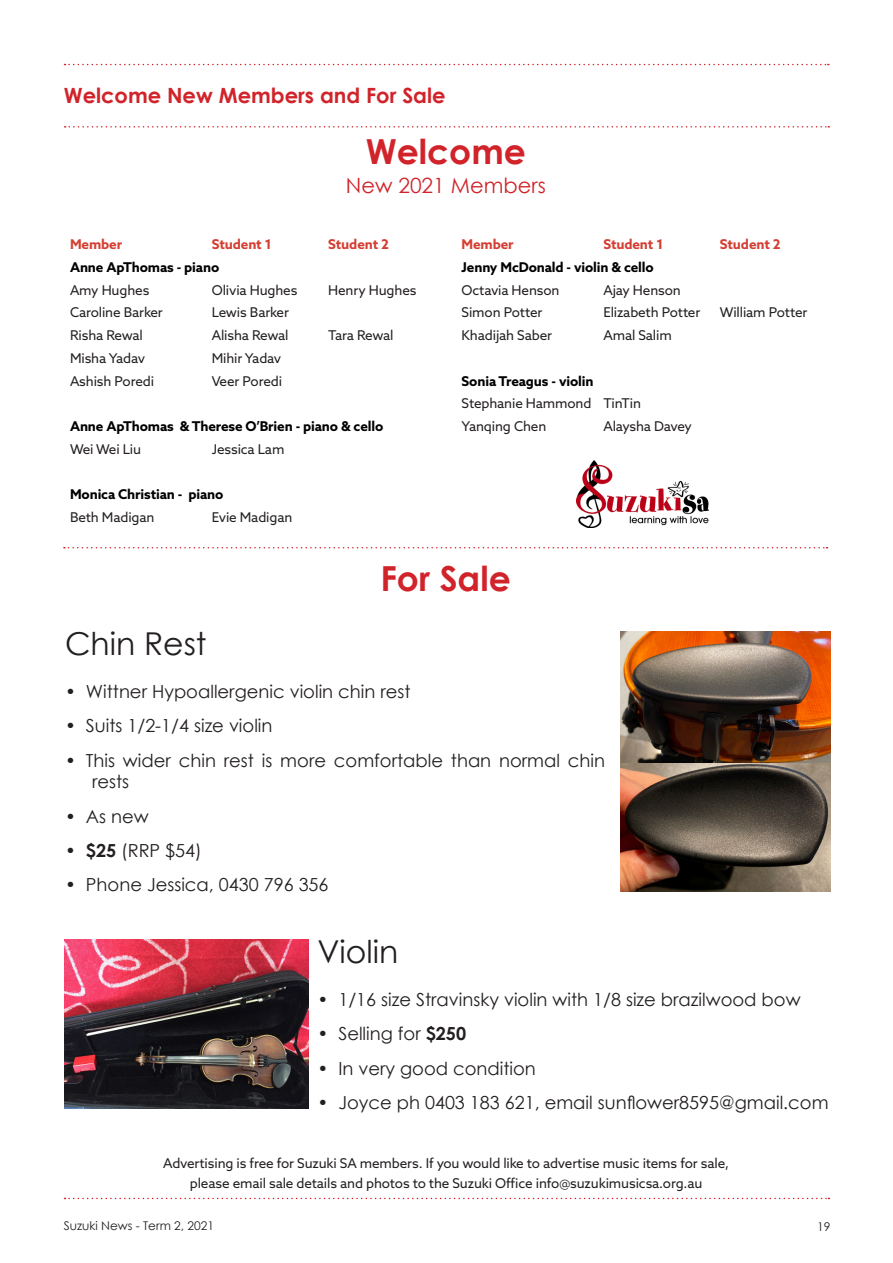
<style>
.page{position:relative;width:893px;height:1263px;background:#fff}
.page>*{position:absolute;margin:0;border:0;box-sizing:border-box;transform-origin:0 0}
.Body{font:700 34.5px "Century Gothic";color:#d1232a}
.t1{font:31.5px "Century Gothic";color:#231f20}
.Body_Emilie{font:700 21px "Century Gothic";color:#d1232a}
.Body-2{font:21px "Century Gothic";color:#d1232a}
.t2{font:18px/21.6px "Century Gothic";color:#231f20}
.t3{font:13.5px "Azo Sans";letter-spacing:-.01em;color:#231f20}
.t4{font:700 13.5px "Azo Sans";letter-spacing:-.01em;color:#000}
.Body_Emilie-2{font:700 13.5px "Azo Sans";letter-spacing:-.01em;color:#d53f33}
.t5{font:13.5px "Azo Sans";letter-spacing:-.03em;color:#231f20}
.t6{font:12px "Century Gothic";color:#231f20}
.s1{font-weight:700}
</style>
<div class="page">
<svg style="left:65px;top:1198px;width:764px;height:1px"></svg>
<svg style="left:65px;top:126px;width:764px;height:2px"></svg>
<svg style="left:65px;top:64px;width:764px;height:1px"></svg>
<img style="left:576px;top:460px;width:132px;height:68px">
<img style="left:621px;top:631px;width:209px;height:132px">
<img style="left:621px;top:763px;width:209px;height:128px">
<img style="left:64px;top:939px;width:245px;height:170px">
<svg style="left:64px;top:547px;width:764px;height:1px"></svg>
<p class="Body_Emilie" style="left:64px;top:80px;width:383px">Welcome New Members and For Sale</p>
<p class="Body" style="left:366px;top:126px;width:162px">Welcome</p>
<p class="Body-2" style="left:346px;top:171px;width:201px">New 2021 Members</p>
<p class="Body_Emilie-2" style="left:70px;top:236px;width:54px">Member</p>
<p class="Body_Emilie-2" style="left:212px;top:236px;width:61px">Student 1</p>
<p class="Body_Emilie-2" style="left:328px;top:236px;width:62px">Student 2</p>
<p class="t4" style="left:70px;top:258px;width:151px">Anne ApThomas - piano</p>
<p class="t3" style="left:70px;top:281px;width:81px">Amy Hughes</p>
<p class="t3" style="left:212px;top:281px;width:87px">Olivia Hughes</p>
<p class="t3" style="left:328px;top:281px;width:90px">Henry Hughes</p>
<p class="t3" style="left:70px;top:304px;width:94px">Caroline Barker</p>
<p class="t3" style="left:212px;top:304px;width:79px">Lewis Barker</p>
<p class="t3" style="left:70px;top:326px;width:74px">Risha Rewal</p>
<p class="t3" style="left:212px;top:326px;width:78px">Alisha Rewal</p>
<p class="t5" style="left:328px;top:326px;width:67px">Tara Rewal</p>
<p class="t3" style="left:70px;top:349px;width:77px">Misha Yadav</p>
<p class="t3" style="left:212px;top:349px;width:71px">Mihir Yadav</p>
<p class="t3" style="left:70px;top:372px;width:86px">Ashish Poredi</p>
<p class="t3" style="left:212px;top:372px;width:72px">Veer Poredi</p>
<p class="t4" style="left:70px;top:417px;width:315px">Anne ApThomas &amp; Therese O’Brien - piano &amp; cello</p>
<p class="t3" style="left:70px;top:440px;width:73px">Wei Wei Liu</p>
<p class="t3" style="left:212px;top:440px;width:74px">Jessica Lam</p>
<p class="t4" style="left:70px;top:485px;width:155px">Monica Christian - piano</p>
<p class="t3" style="left:70px;top:508px;width:86px">Beth Madigan</p>
<p class="t3" style="left:212px;top:508px;width:82px">Evie Madigan</p>
<p class="Body_Emilie-2" style="left:462px;top:236px;width:54px">Member</p>
<p class="Body_Emilie-2" style="left:603px;top:236px;width:61px">Student 1</p>
<p class="Body_Emilie-2" style="left:720px;top:236px;width:62px">Student 2</p>
<p class="t4" style="left:462px;top:258px;width:194px">Jenny McDonald - violin &amp; cello</p>
<p class="t3" style="left:462px;top:281px;width:99px">Octavia Henson</p>
<p class="t3" style="left:603px;top:281px;width:79px">Ajay Henson</p>
<p class="t3" style="left:462px;top:304px;width:82px">Simon Potter</p>
<p class="t3" style="left:603px;top:304px;width:98px">Elizabeth Potter</p>
<p class="t3" style="left:720px;top:304px;width:89px">William Potter</p>
<p class="t3" style="left:462px;top:326px;width:92px">Khadijah Saber</p>
<p class="t3" style="left:603px;top:326px;width:70px">Amal Salim</p>
<p class="t4" style="left:462px;top:372px;width:133px">Sonia Treagus - violin</p>
<p class="t3" style="left:462px;top:394px;width:131px">Stephanie Hammond</p>
<p class="t3" style="left:603px;top:394px;width:39px">TinTin</p>
<p class="t3" style="left:462px;top:417px;width:86px">Yanqing Chen</p>
<p class="t3" style="left:603px;top:417px;width:90px">Alaysha Davey</p>
<p class="Body" style="left:380px;top:553px;width:132px">For Sale</p>
<p class="t1" style="left:65px;top:622px;width:143px">Chin Rest</p>
<p class="t2" style="left:65px;top:680px;width:347px">• Wittner Hypoallergenic violin chin rest</p>
<p class="t2" style="left:65px;top:715px;width:209px">• Suits 1/2-1/4 size violin</p>
<p class="t2" style="left:92px;top:749px;width:515px;text-indent:-27px">• This wider chin rest is more comfortable than normal chin rests</p>
<p class="t2" style="left:65px;top:805px;width:85px">• As new</p>
<p class="t2" style="left:65px;top:839px;width:138px"><span class="s1">• $25</span> (RRP $54)</p>
<p class="t2" style="left:65px;top:874px;width:265px">• Phone Jessica, 0430 796 356</p>
<p class="t1" style="left:317px;top:929px;width:82px">Violin</p>
<p class="t2" style="left:317px;top:988px;width:485px">• 1/16 size Stravinsky violin with 1/8 size brazilwood bow</p>
<p class="t2" style="left:317px;top:1022px;width:150px">• Selling for <span class="s1">$250</span></p>
<p class="t2" style="left:317px;top:1057px;width:220px">• In very good condition</p>
<p class="t2" style="left:317px;top:1091px;width:513px">• Joyce ph 0403 183 621, email sunflower8595@gmail.com</p>
<p class="t3" style="left:163px;top:1154px;width:567px">Advertising is free for Suzuki SA members. If you would like to advertise music items for sale,</p>
<p class="t3" style="left:190px;top:1174px;width:514px">please email sale details and photos to the Suzuki Office info@suzukimusicsa.org.au</p>
<p class="t6" style="left:64px;top:1217px;width:152px">Suzuki News - Term 2, 2021</p>
<p class="t6" style="left:817px;top:1218px;width:15px">19</p>
</div>
